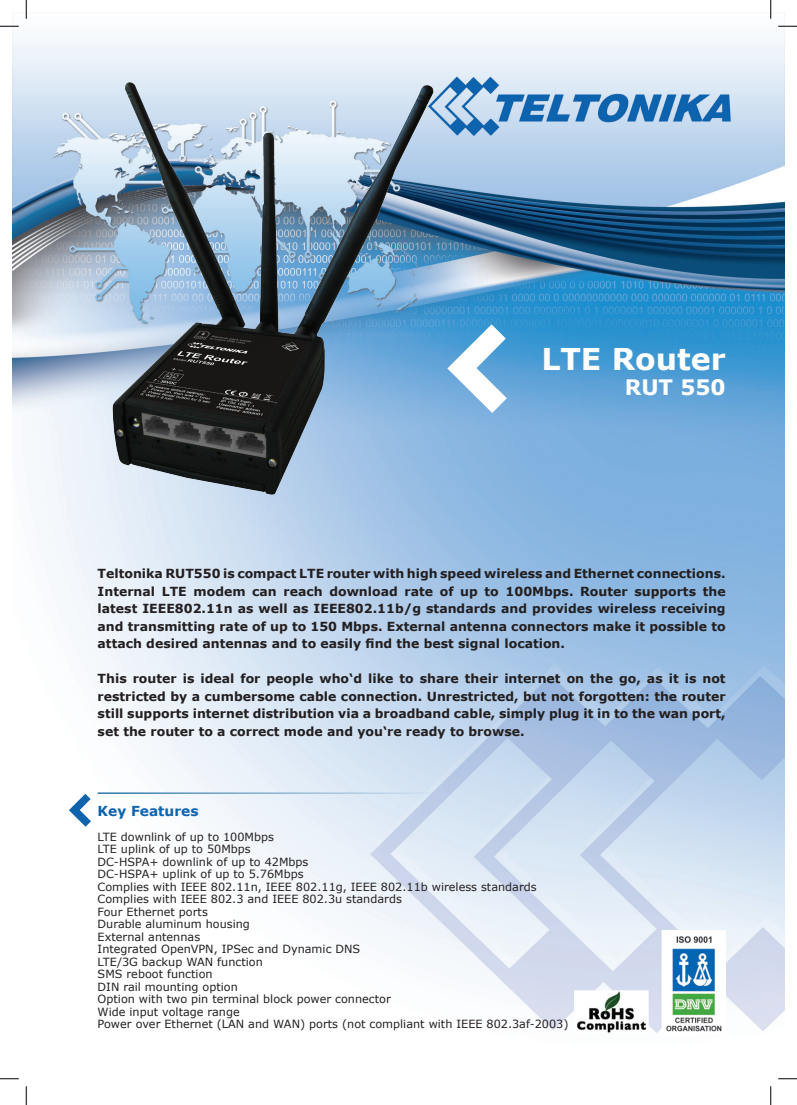
<style>
.page{position:relative;width:797px;height:1105px;background:#fff}
.page>*{position:absolute;margin:0;border:0;box-sizing:border-box;transform-origin:0 0}
.t1{font:700 30px "Verdana";color:#fff}
.t2{font:700 21.25px "Verdana";color:#fff}
.t3{font:700 13.75px "Verdana";color:#0e63ad}
.t4{font:700 12.5px/17.5px "Verdana";color:#231f20;text-align:justify}
.t5{font:11.25px/12.5px "Verdana";color:#231f20}
</style>
<div class="page">
<img style="left:12px;top:12px;width:773px;height:1081px">
<svg style="left:69px;top:794px;width:22px;height:33px"></svg>
<svg style="left:453px;top:324px;width:54px;height:89px"></svg>
<img style="left:574px;top:931px;width:151px;height:103px">
<hr style="left:98px;top:792px;width:399px;height:2px;background:#015a96">
<img style="left:67px;top:19px;width:386px;height:515px">
<svg style="left:0;top:25px;width:19px;height:2px"></svg>
<svg style="left:778px;top:25px;width:19px;height:2px"></svg>
<svg style="left:0;top:1078px;width:19px;height:1px"></svg>
<svg style="left:778px;top:1078px;width:19px;height:1px"></svg>
<svg style="left:25px;top:0;width:2px;height:19px"></svg>
<svg style="left:25px;top:1086px;width:2px;height:19px"></svg>
<svg style="left:770px;top:0;width:1px;height:19px"></svg>
<svg style="left:770px;top:1086px;width:1px;height:19px"></svg>
<h1 class="t1" style="left:541px;top:338px;width:186px">LTE Router</h1>
<h2 class="t2" style="left:624px;top:373px;width:102px">RUT 550</h2>
<p class="t4" style="left:98px;top:565px;width:629px">Teltonika RUT550 is compact LTE router with high speed wireless and Ethernet connections.<br>Internal LTE modem can reach download rate of up to 100Mbps. Router supports the latest IEEE802.11n as well as IEEE802.11b/g standards and provides wireless receiving and transmitting rate of up to 150 Mbps. External antenna connectors make it possible to attach desired antennas and to easily find the best signal location.</p>
<p class="t4" style="left:98px;top:670px;width:629px">This router is ideal for people who‘d like to share their internet on the go, as it is not restricted by a cumbersome cable connection. Unrestricted, but not forgotten: the router still supports internet distribution via a broadband cable, simply plug it in to the wan port, set the router to a correct mode and you‘re ready to browse.</p>
<p class="t3" style="left:98px;top:801px;width:102px">Key Features</p>
<p class="t5" style="left:98px;top:830px;width:472px">LTE downlink of up to 100Mbps<br>LTE uplink of up to 50Mbps<br>DC-HSPA+ downlink of up to 42Mbps<br>DC-HSPA+ uplink of up to 5.76Mbps<br>Complies with IEEE 802.11n, IEEE 802.11g, IEEE 802.11b wireless standards Complies with IEEE 802.3 and IEEE 802.3u standards<br>Four Ethernet ports<br>Durable aluminum housing<br>External antennas<br>Integrated OpenVPN, IPSec and Dynamic DNS<br>LTE/3G backup WAN function<br>SMS reboot function<br>DIN rail mounting option<br>Option with two pin terminal block power connector<br>Wide input voltage range<br>Power over Ethernet (LAN and WAN) ports (not compliant with IEEE 802.3af-2003)</p>
</div>
